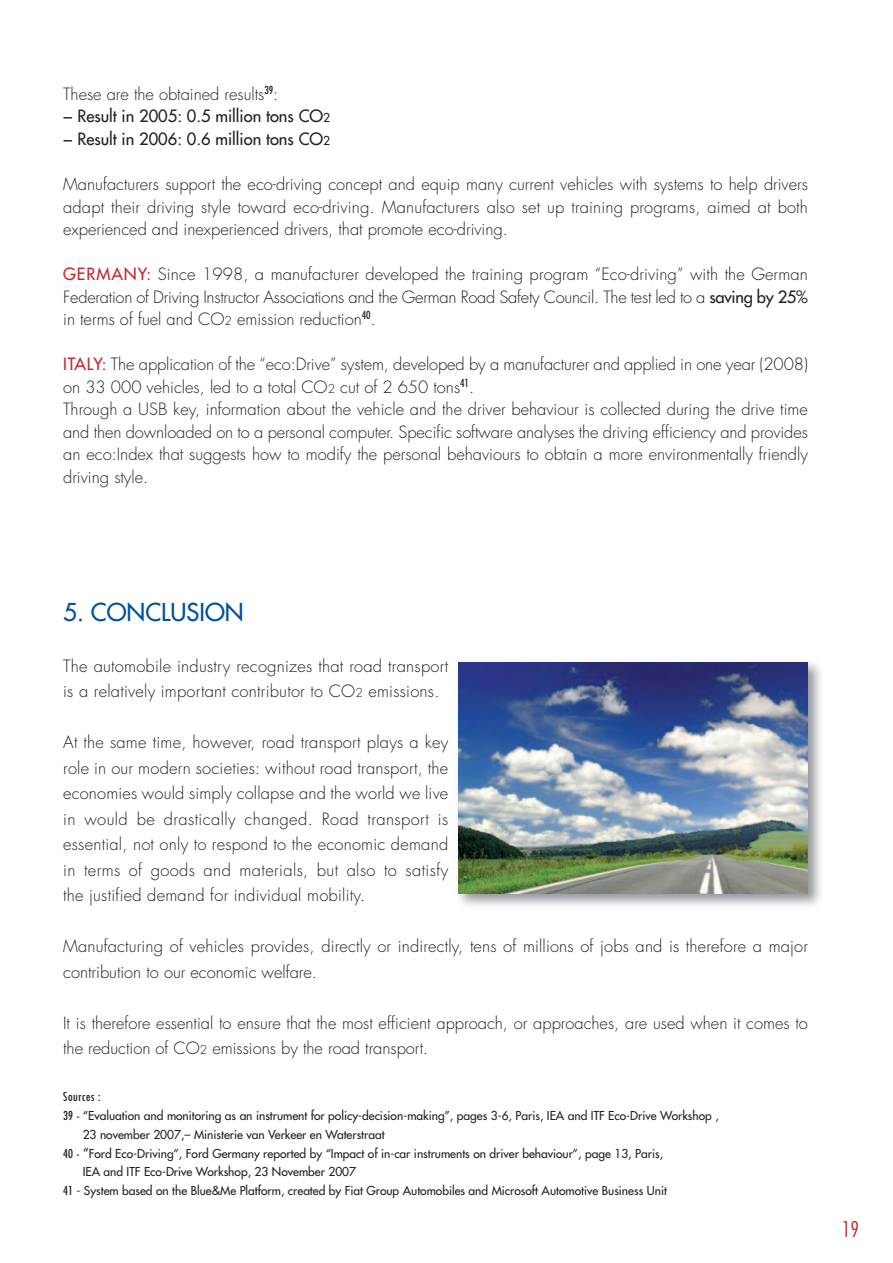
<style>
.page{position:relative;width:893px;height:1263px;background:#fff}
.page>*{position:absolute;margin:0;border:0;box-sizing:border-box;transform-origin:0 0}
.t1{font:24px "Futura";color:#01519c}
.t2{font:300 condensed 21px "Futura";color:#c8242b}
.t3{font:300 16.5px/22.5px "Futura";color:#231f20}
.t4{font:16.5px/22.5px "Futura";color:#231f20}
.t5{font:12px "Futura";color:#231f20}
.t6{font:condensed 12px "Futura";letter-spacing:.05em;color:#231f20}
.s1{font-weight:300}
.s2{font-size:12px}
.s3{font-weight:400;color:#c8242b}
.s4{font-weight:400}
.s5{font-stretch:condensed}
.s6{font-style:inherit}
.s7{font-size:13.5px}
</style>
<div class="page">
<img style="left:458px;top:662px;width:363px;height:244px">
<img style="left:459px;top:662px;width:349px;height:231px">
<p class="t4" style="left:63px;top:84px;width:268px"><span class="s1">These are the obtained results</span><sup>39</sup><span class="s1">:<br></span>− Result in 2005: 0.5 million tons CO<span class="s2">2 </span>− Result in 2006: 0.6 million tons CO<span class="s2">2</span></p>
<p class="t3" style="left:63px;top:174px;width:746px;text-align:justify">Manufacturers support the eco-driving concept and equip many current vehicles with systems to help drivers adapt their driving style toward eco-driving. Manufacturers also set up training programs, aimed at both experienced and inexperienced drivers, that promote eco-driving.</p>
<p class="t3" style="left:63px;top:264px;width:746px;text-align:justify"><span class="s3">GERMANY:</span> Since 1998, a manufacturer developed the training program “Eco-driving” with the German Federation of Driving Instructor Associations and the German Road Safety Council. The test led to a <span class="s4">saving by 25% </span>in terms of fuel and CO<span class="s2">2</span> emission reduction<sup>40</sup>.</p>
<p class="t3" style="left:63px;top:354px;width:746px"><span class="s3">ITALY:</span> The application of the “eco:Drive” system, developed by a manufacturer and applied in one year (2008) on 33 000 vehicles, led to a total CO<span class="s2">2</span> cut of 2 650 tons<sup>41</sup>.<br>Through a USB key, information about the vehicle and the driver behaviour is collected during the drive time and then downloaded on to a personal computer. Specific software analyses the driving efficiency and provides an eco:Index that suggests how to modify the personal behaviours to obtain a more environmentally friendly driving style.</p>
<h1 class="t1" style="left:63px;top:600px;width:182px">5. CONCLUSION</h1>
<p class="t3" style="left:63px;top:654px;width:387px;line-height:25.5px">The automobile industry recognizes that road transport is a relatively important contributor to CO<span class="s2">2</span> emissions.</p>
<p class="t3" style="left:63px;top:731px;width:387px;line-height:25.5px;text-align:justify">At the same time, however, road transport plays a key role in our modern societies: without road transport, the economies would simply collapse and the world we live in would be drastically changed. Road transport is essential, not only to respond to the economic demand in terms of goods and materials, but also to satisfy the justified demand for individual mobility.</p>
<p class="t3" style="left:63px;top:935px;width:746px;line-height:25.5px">Manufacturing of vehicles provides, directly or indirectly, tens of millions of jobs and is therefore a major contribution to our economic welfare.</p>
<p class="t3" style="left:63px;top:1011px;width:746px;line-height:25.5px">It is therefore essential to ensure that the most efficient approach, or approaches, are used when it comes to the reduction of CO<span class="s2">2</span> emissions by the road transport.</p>
<p class="t6" style="left:63px;top:1091px;width:39px">Sources :</p>
<p class="t5" style="left:63px;top:1109px;width:657px"><span class="s5">39</span> <span class="s6">-</span> “Evaluation and monitoring as an instrument for policy-decision-making”, pages 3-6, Paris, IEA and ITF Eco-Drive Workshop ,</p>
<p class="t5" style="left:83px;top:1128px;width:303px">23 november 2007,– Ministerie van Verkeer en Waterstraat</p>
<p class="t5" style="left:63px;top:1147px;width:601px"><span class="s5">40</span> <span class="s6">-</span> <span class="s7">“</span>Ford Eco-Driving”, Ford Germany reported by “Impact of in-car instruments on driver behaviour”, page 13, Paris,</p>
<p class="t5" style="left:83px;top:1166px;width:275px">IEA and ITF Eco-Drive Workshop, 23 November 2007</p>
<p class="t5" style="left:63px;top:1184px;width:605px"><span class="s5">41</span> - System based on the Blue&amp;Me Platform, created by Fiat Group Automobiles and Microsoft Automotive Business Unit</p>
<p class="t2" style="left:842px;top:1220px;width:19px">19</p>
</div>
